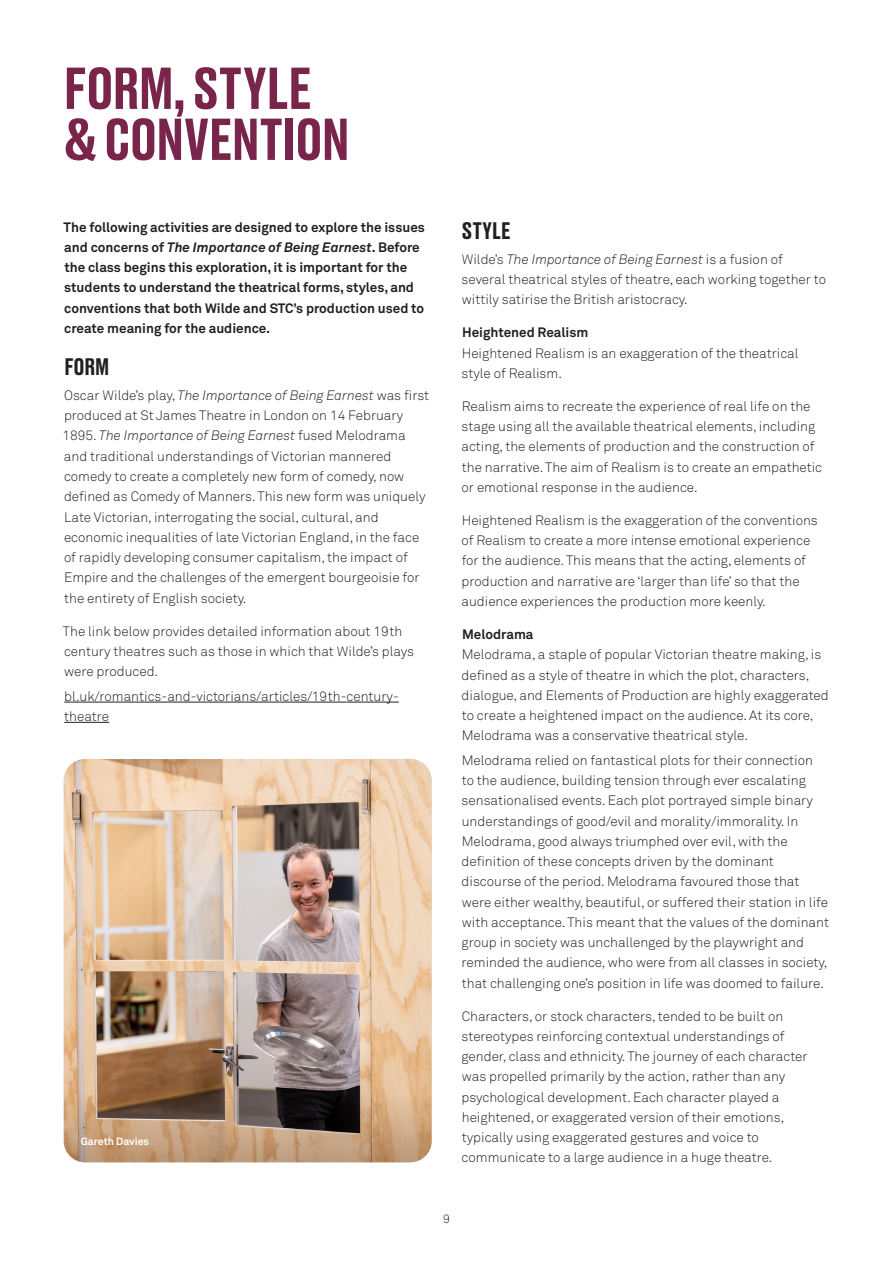
<style>
.page{position:relative;width:893px;height:1263px;background:#fff}
.page>*{position:absolute;margin:0;border:0;box-sizing:border-box;transform-origin:0 0}
.PAGE_HEADER{font:500 55.5px/51px "Druk Text";letter-spacing:-.01em;color:#78244b}
.SECTION_HEADER{font:500 22.5px "Druk Text";color:#231f20}
.BODY{font:300 13.5px/20.2px "Akkurat Std";color:#231f20}
.BODY-2{font:700 13.5px/20.2px "Akkurat Std";color:#231f20}
.SUBHEADING{font:300 13.5px/20.2px "Akkurat Std";color:#231f20}
.t1{font:300 12px "Akkurat Std";color:#231f20}
.IMAGE_CAPTIONS{font:700 10.5px "Akkurat Std";color:#fff}
.s1{font-style:italic}
.s2{font-weight:700}
</style>
<div class="page">
<hr style="left:64px;top:702px;width:335px;height:1px;background:#231f20">
<hr style="left:64px;top:722px;width:45px;height:1px;background:#231f20">
<img style="left:64px;top:759px;width:368px;height:403px;border-radius:21px">
<div style="left:22px;top:1062px;width:184px;height:159px;background:#231f20;opacity:.15"></div>
<p class="PAGE_HEADER" style="left:64px;top:58px;width:287px">FORM, STYLE &amp; CONVENTION</p>
<p class="BODY-2" style="left:64px;top:217px;width:363px">The following activities are designed to explore the issues and concerns of <span class="s1">The Importance of Being Earnest</span>. Before the class begins this exploration, it is important for the students to understand the theatrical forms, styles, and conventions that both Wilde and STC’s production used to create meaning for the audience.</p>
<p class="SECTION_HEADER" style="left:64px;top:350px;width:47px">FORM</p>
<p class="BODY" style="left:62px;top:385px;width:368px">Oscar Wilde’s play, <span class="s1">The Importance of Being Earnest</span> was first produced at St James Theatre in London on 14 February 1895. <span class="s1">The Importance of Being Earnest</span> fused Melodrama and traditional understandings of Victorian mannered comedy to create a completely new form of comedy, now defined as Comedy of Manners. This new form was uniquely Late Victorian, interrogating the social, cultural, and economic inequalities of late Victorian England, in the face of rapidly developing consumer capitalism, the impact of Empire and the challenges of the emergent bourgeoisie for the entirety of English society.</p>
<p class="BODY" style="left:63px;top:621px;width:353px">The link below provides detailed information about 19th century theatres such as those in which that Wilde’s plays were produced.</p>
<p class="BODY" style="left:64px;top:686px;width:336px">bl.uk/romantics-and-victorians/articles/19th-century&shy;theatre</p>
<p class="IMAGE_CAPTIONS" style="left:81px;top:1135px;width:70px">Gareth Davies</p>
<p class="SECTION_HEADER" style="left:462px;top:214px;width:50px">STYLE</p>
<p class="BODY" style="left:462px;top:249px;width:366px">Wilde’s <span class="s1">The Importance of Being Earnest</span> is a fusion of several theatrical styles of theatre, each working together to wittily satirise the British aristocracy.</p>
<p class="BODY" style="left:462px;top:323px;width:339px"><span class="s2">Heightened Realism<br></span>Heightened Realism is an exaggeration of the theatrical style of Realism.</p>
<p class="BODY" style="left:462px;top:396px;width:362px">Realism aims to recreate the experience of real life on the stage using all the available theatrical elements, including acting, the elements of production and the construction of the narrative. The aim of Realism is to create an empathetic or emotional response in the audience.</p>
<p class="BODY" style="left:462px;top:510px;width:358px">Heightened Realism is the exaggeration of the conventions of Realism to create a more intense emotional experience for the audience. This means that the acting, elements of production and narrative are ‘larger than life’ so that the audience experiences the production more keenly.</p>
<p class="SUBHEADING" style="left:462px;top:624px;width:369px"><span class="s2">Melodrama<br></span>Melodrama, a staple of popular Victorian theatre making, is defined as a style of theatre in which the plot, characters, dialogue, and Elements of Production are highly exaggerated to create a heightened impact on the audience. At its core, Melodrama was a conservative theatrical style.</p>
<p class="BODY" style="left:462px;top:750px;width:369px">Melodrama relied on fantastical plots for their connection<br>to the audience, building tension through ever escalating sensationalised events. Each plot portrayed simple binary understandings of good/evil and morality/immorality. In Melodrama, good always triumphed over evil, with the definition of these concepts driven by the dominant discourse of the period. Melodrama favoured those that were either wealthy, beautiful, or suffered their station in life with acceptance. This meant that the values of the dominant group in society was unchallenged by the playwright and reminded the audience, who were from all classes in society, that challenging one’s position in life was doomed to failure.</p>
<p class="BODY" style="left:462px;top:1006px;width:348px">Characters, or stock characters, tended to be built on stereotypes reinforcing contextual understandings of gender, class and ethnicity. The journey of each character was propelled primarily by the action, rather than any psychological development. Each character played a heightened, or exaggerated version of their emotions, typically using exaggerated gestures and voice to communicate to a large audience in a huge theatre.</p>
<p class="t1" style="left:443px;top:1211px;width:8px">9</p>
</div>
